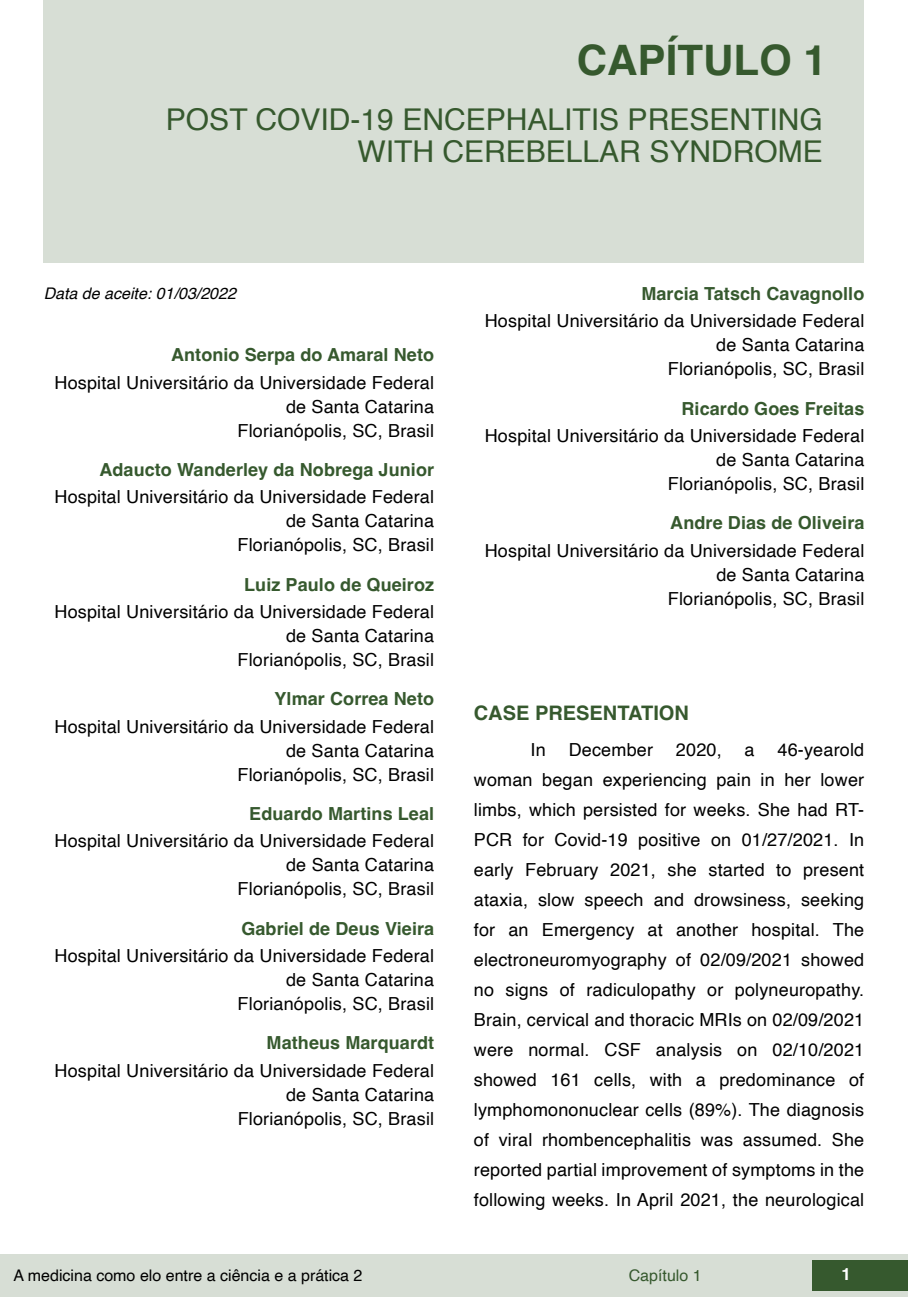
<style>
.page{position:relative;width:908px;height:1304px;background:#fff}
.page>*{position:absolute;margin:0;border:0;box-sizing:border-box;transform-origin:0 0}
.t1{font:700 42px "Helvetica";color:#36592e}
.t2{font:30px/32px "Helvetica";color:#36592e;text-align:right}
.t3{font:700 20px "Helvetica";color:#36592e}
.t4{font:18px/24px "Helvetica";letter-spacing:.01em;color:#000;text-align:right}
.t5{font:700 18px "Helvetica";letter-spacing:.005em;color:#36592e}
.t6{font:700 16.8px "Helvetica";color:#fff}
.t7{font:16px "Helvetica";color:#000}
.t8{font:italic 16px "Helvetica";color:#000}
.t9{font:16px "Helvetica";color:#36592e}
</style>
<div class="page">
<div style="left:0;top:1254px;width:906px;height:43px;background:#d7ded5"></div>
<div style="left:812px;top:1261px;width:95px;height:30px;background:#36592e"></div>
<div style="left:44px;top:0;width:819px;height:263px;background:#d7ded5"></div>
<h1 class="t1" style="left:576px;top:35px;width:251px">CAPÍTULO 1</h1>
<h2 class="t2" style="left:166px;top:104px;width:658px">POST COVID-19 ENCEPHALITIS PRESENTING<br>WITH CEREBELLAR SYNDROME</h2>
<p class="t8" style="left:44px;top:280px;width:194px">Data de aceite: 01/03/2022</p>
<p class="t5" style="left:171px;top:344px;width:264px">Antonio Serpa do Amaral Neto</p>
<p class="t4" style="left:54px;top:371px;width:381px">Hospital Universitário da Universidade Federal de Santa Catarina<br>Florianópolis, SC, Brasil</p>
<p class="t5" style="left:99px;top:459px;width:336px">Adaucto Wanderley da Nobrega Junior</p>
<p class="t4" style="left:54px;top:486px;width:381px">Hospital Universitário da Universidade Federal de Santa Catarina<br>Florianópolis, SC, Brasil</p>
<p class="t5" style="left:244px;top:573px;width:191px">Luiz Paulo de Queiroz</p>
<p class="t4" style="left:54px;top:600px;width:381px">Hospital Universitário da Universidade Federal de Santa Catarina<br>Florianópolis, SC, Brasil</p>
<p class="t5" style="left:274px;top:688px;width:161px">Ylmar Correa Neto</p>
<p class="t4" style="left:54px;top:715px;width:381px">Hospital Universitário da Universidade Federal de Santa Catarina<br>Florianópolis, SC, Brasil</p>
<p class="t5" style="left:249px;top:803px;width:186px">Eduardo Martins Leal</p>
<p class="t4" style="left:54px;top:830px;width:381px">Hospital Universitário da Universidade Federal de Santa Catarina<br>Florianópolis, SC, Brasil</p>
<p class="t5" style="left:241px;top:917px;width:194px">Gabriel de Deus Vieira</p>
<p class="t4" style="left:55px;top:944px;width:381px">Hospital Universitário da Universidade Federal de Santa Catarina<br>Florianópolis, SC, Brasil</p>
<p class="t5" style="left:266px;top:1032px;width:169px">Matheus Marquardt</p>
<p class="t4" style="left:55px;top:1059px;width:381px">Hospital Universitário da Universidade Federal de Santa Catarina<br>Florianópolis, SC, Brasil</p>
<p class="t5" style="left:641px;top:283px;width:224px">Marcia Tatsch Cavagnollo</p>
<p class="t4" style="left:484px;top:310px;width:381px">Hospital Universitário da Universidade Federal de Santa Catarina<br>Florianópolis, SC, Brasil</p>
<p class="t5" style="left:681px;top:397px;width:184px">Ricardo Goes Freitas</p>
<p class="t4" style="left:484px;top:424px;width:381px">Hospital Universitário da Universidade Federal de Santa Catarina<br>Florianópolis, SC, Brasil</p>
<p class="t5" style="left:670px;top:512px;width:195px">Andre Dias de Oliveira</p>
<p class="t4" style="left:484px;top:539px;width:381px">Hospital Universitário da Universidade Federal de Santa Catarina<br>Florianópolis, SC, Brasil</p>
<p class="t3" style="left:473px;top:701px;width:216px">CASE PRESENTATION</p>
<p class="t4" style="left:530px;top:738px;width:17px">In</p>
<p class="t4" style="left:568px;top:738px;width:86px">December</p>
<p class="t4" style="left:675px;top:738px;width:47px">2020,</p>
<p class="t4" style="left:744px;top:738px;width:12px">a</p>
<p class="t4" style="left:473px;top:735px;width:392px;line-height:30px;text-align:justify;text-indent:303px">46-yearold woman began experiencing pain in her lower limbs, which persisted for weeks. She had RT-PCR for Covid-19 positive on 01/27/2021. In early February 2021, she started to present ataxia, slow speech and drowsiness, seeking for an Emergency at another hospital. The electroneuromyography of 02/09/2021 showed no signs of radiculopathy or polyneuropathy.<br>Brain, cervical and thoracic MRIs on 02/09/2021 were normal. CSF analysis on 02/10/2021 showed 161 cells, with a predominance of lymphomononuclear cells (89%). The diagnosis of viral rhombencephalitis was assumed. She reported partial improvement of symptoms in the following weeks. In April 2021, the neurological</p>
<p class="t7" style="left:14px;top:1263px;width:350px">A medicina como elo entre a ciência e a prática 2</p>
<p class="t9" style="left:628px;top:1263px;width:74px">Capítulo 1</p>
<p class="t6" style="left:841px;top:1264px;width:11px">1</p>
</div>
